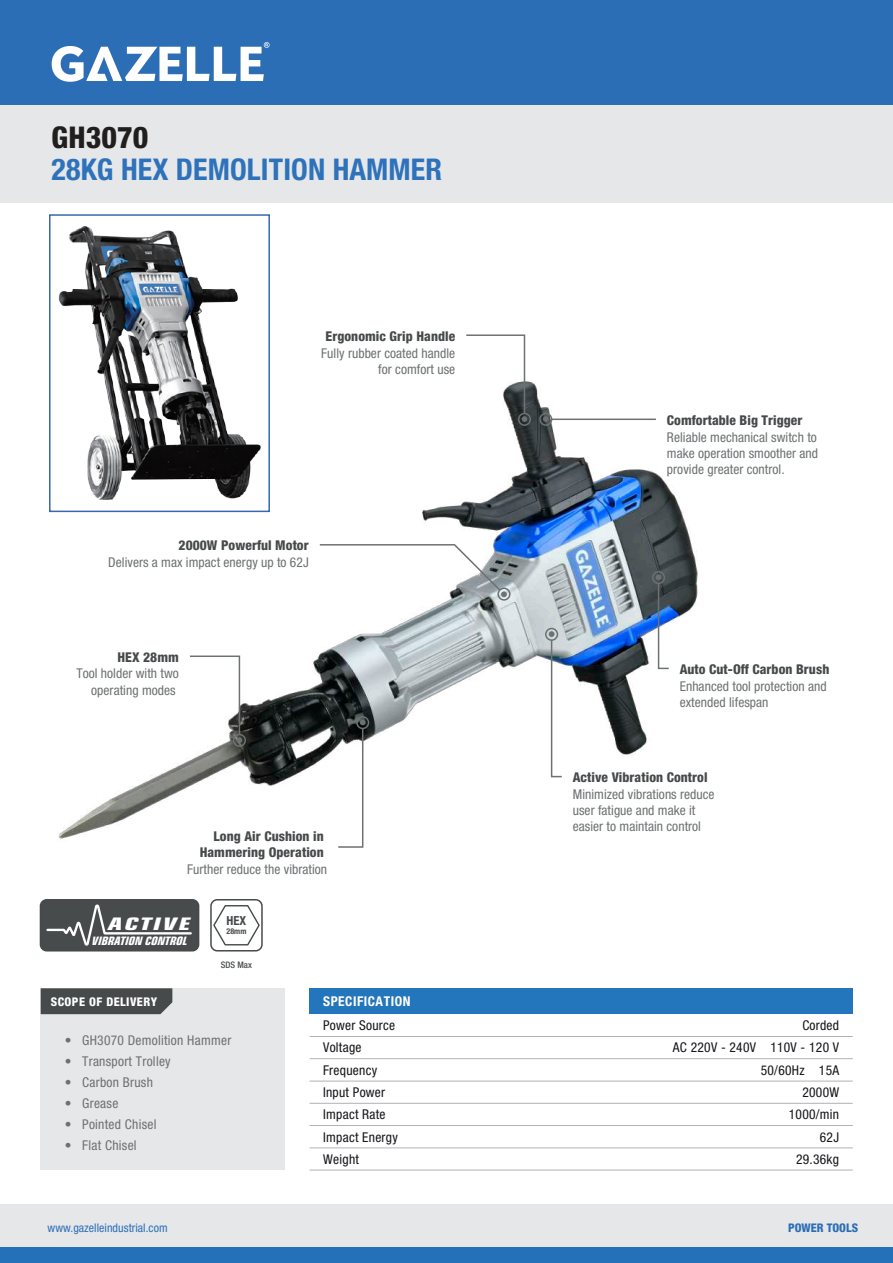
<style>
.page{position:relative;width:893px;height:1263px;background:#fff}
.page>*{position:absolute;margin:0;border:0;box-sizing:border-box;transform-origin:0 0}
.t1{font:700 condensed 30px "Helvetica Neue LT Std";letter-spacing:.005em;color:#2d72ba}
.t2{font:800 condensed 30px "Helvetica Neue LT Std";letter-spacing:.005em;color:#211e1e}
.t3{font:italic 700 condensed 17.25px "Square 721 BT";color:#fff;scale:1.62 1}
.t4{font:condensed 13.5px/16.2px "Helvetica Neue LT Std";letter-spacing:.005em;color:#6d7172;text-align:right}
.t5{font:800 condensed 13.5px/16.2px "Helvetica Neue LT Std";letter-spacing:.005em;color:#464a4b;text-align:right}
.t6{font:condensed 13.5px "Helvetica Neue LT Std";letter-spacing:.02em;color:#16151a}
.t7{font:700 condensed 13.5px "Helvetica Neue LT Std";letter-spacing:.04em;color:#fff}
.t8{font:700 condensed 12.45px "Helvetica Neue LT Pro";color:#474a4c}
.t9{font:800 condensed 12px "Helvetica Neue LT Std";letter-spacing:.04em;color:#fff}
.t10{font:condensed 11.85px "Helvetica Neue LT Std";letter-spacing:.005em;color:#2c6eb6}
.t11{font:800 condensed 11.85px "Helvetica Neue LT Std";letter-spacing:.005em;color:#2c6eb6}
.t12{font:italic 700 condensed 11.55px "Square 721 BT";color:#fff;scale:1.04 1}
.t13{font:500 condensed 9px "Helvetica Neue LT Pro";color:#474a4c}
.t14{font:700 condensed 7.95px "Helvetica Neue LT Pro";color:#474a4c}
</style>
<div class="page">
<div style="left:0;top:1204px;width:893px;height:43px;background:#e6e7e9"></div>
<div style="left:0;top:1247px;width:893px;height:16px;background:#2571b9"></div>
<div style="left:0;top:105px;width:893px;height:98px;background:#e6e7e9"></div>
<div style="left:0;top:0;width:893px;height:105px;background:#2c6eb6"></div>
<svg style="left:52px;top:42px;width:218px;height:40px"></svg>
<div style="left:310px;top:988px;width:543px;height:26px;background:#2375bc"></div>
<hr style="left:310px;top:1036px;width:543px;height:1px;background:#b0b3b3">
<hr style="left:310px;top:1058px;width:543px;height:1px;background:#b0b3b3">
<hr style="left:310px;top:1081px;width:543px;height:1px;background:#b0b3b3">
<hr style="left:310px;top:1103px;width:543px;height:1px;background:#b0b3b3">
<hr style="left:310px;top:1125px;width:543px;height:1px;background:#b0b3b3">
<hr style="left:310px;top:1170px;width:543px;height:1px;background:#b0b3b3">
<hr style="left:310px;top:1148px;width:543px;height:1px;background:#b0b3b3">
<div style="left:41px;top:988px;width:244px;height:182px;background:#e6e7e9"></div>
<div style="left:41px;top:988px;width:131px;height:26px;background:#464a4b"></div>
<img style="left:49px;top:381px;width:649px;height:458px">
<svg style="left:318px;top:543px;width:189px;height:54px"></svg>
<div style="left:497px;top:587px;width:14px;height:14px;border:2px solid #6d7172;border-radius:50%"></div>
<svg style="left:465px;top:334px;width:62px;height:88px"></svg>
<div style="left:518px;top:413px;width:13px;height:13px;border:2px solid #6d7172;border-radius:50%"></div>
<svg style="left:188px;top:655px;width:54px;height:88px"></svg>
<div style="left:233px;top:734px;width:13px;height:13px;border:2px solid #6d7172;border-radius:50%"></div>
<svg style="left:549px;top:631px;width:14px;height:147px"></svg>
<div style="left:545px;top:628px;width:13px;height:13px;border:2px solid #6d7172;border-radius:50%"></div>
<svg style="left:337px;top:719px;width:29px;height:129px"></svg>
<div style="left:356px;top:716px;width:13px;height:13px;border:2px solid #6d7172;border-radius:50%"></div>
<hr style="left:552px;top:418px;width:104px;height:2px;background:#6d7172">
<svg style="left:543px;top:416px;width:6px;height:6px"></svg>
<div style="left:539px;top:413px;width:13px;height:13px;border:2px solid #6d7172;border-radius:50%"></div>
<svg style="left:656px;top:574px;width:14px;height:96px"></svg>
<div style="left:652px;top:571px;width:13px;height:13px;border:2px solid #6d7172;border-radius:50%"></div>
<div style="left:210px;top:899px;width:53px;height:52px;border:2px solid #474a4c;border-radius:6px"></div>
<svg style="left:212px;top:904px;width:49px;height:42px"></svg>
<div style="left:40px;top:900px;width:159px;height:51px;background:#474b4c;border-radius:6px"></div>
<div style="left:40px;top:899px;width:159px;height:52px;border:2px solid #474a4c;border-radius:6px"></div>
<svg style="left:46px;top:904px;width:146px;height:42px"></svg>
<img style="left:58px;top:227px;width:203px;height:273px">
<div style="left:49px;top:214px;width:221px;height:298px;border:2px solid #3767b2"></div>
<h1 class="t2" style="left:52px;top:119px;width:98px">GH3070</h1>
<h1 class="t1" style="left:52px;top:151px;width:392px">28KG HEX DEMOLITION HAMMER</h1>
<p class="t5" style="left:326px;top:327px;width:131px">Ergonomic Grip Handle</p>
<p class="t4" style="left:321px;top:345px;width:136px">Fully rubber coated handle for comfort use</p>
<p class="t5" style="left:179px;top:537px;width:132px">2000W Powerful Motor</p>
<p class="t4" style="left:108px;top:554px;width:202px">Delivers a max impact energy up to 62J</p>
<p class="t5" style="left:117px;top:648px;width:63px">HEX 28mm</p>
<p class="t4" style="left:76px;top:665px;width:104px">Tool holder with two operating modes</p>
<p class="t5" style="left:200px;top:828px;width:125px">Long Air Cushion in<br>Hammering Operation</p>
<p class="t4" style="left:187px;top:861px;width:142px">Further reduce the vibration</p>
<p class="t3" style="left:107px;top:914px;width:56px">ACTIVE</p>
<p class="t12" style="left:91px;top:934px;width:96px">VIBRATION CONTROL</p>
<p class="t8" style="left:227px;top:913px;width:21px">HEX</p>
<p class="t14" style="left:227px;top:926px;width:21px">28mm</p>
<p class="t13" style="left:221px;top:959px;width:33px">SDS Max</p>
<p class="t5" style="left:667px;top:412px;width:137px">Comfortable Big Trigger</p>
<p class="t4" style="left:667px;top:429px;width:153px;text-align:justify">Reliable mechanical switch to make operation smoother and provide greater control.</p>
<p class="t5" style="left:680px;top:661px;width:151px">Auto Cut-Off Carbon Brush</p>
<p class="t4" style="left:680px;top:678px;width:148px;text-align:left">Enhanced tool protection and extended lifespan</p>
<p class="t5" style="left:573px;top:769px;width:136px">Active Vibration Control</p>
<p class="t4" style="left:573px;top:786px;width:143px;text-align:left">Minimized vibrations reduce user fatigue and make it easier to maintain control</p>
<p class="t9" style="left:51px;top:994px;width:108px">SCOPE OF DELIVERY</p>
<p class="t4" style="left:65px;top:1032px;width:168px">• GH3070 Demolition Hammer</p>
<p class="t4" style="left:65px;top:1053px;width:108px">• Transport Trolley</p>
<p class="t4" style="left:65px;top:1074px;width:90px">• Carbon Brush</p>
<p class="t4" style="left:65px;top:1095px;width:55px">• Grease</p>
<p class="t4" style="left:65px;top:1116px;width:93px">• Pointed Chisel</p>
<p class="t4" style="left:65px;top:1137px;width:73px">• Flat Chisel</p>
<p class="t7" style="left:323px;top:993px;width:89px">SPECIFICATION</p>
<p class="t6" style="left:323px;top:1018px;width:74px">Power Source</p>
<p class="t6" style="left:802px;top:1018px;width:38px">Corded</p>
<p class="t6" style="left:323px;top:1040px;width:40px">Voltage</p>
<p class="t6" style="left:673px;top:1040px;width:168px">AC 220V - 240V 110V - 120 V</p>
<p class="t6" style="left:323px;top:1062px;width:56px">Frequency</p>
<p class="t6" style="left:761px;top:1062px;width:80px">50/60Hz 15A</p>
<p class="t6" style="left:323px;top:1084px;width:64px">Input Power</p>
<p class="t6" style="left:802px;top:1084px;width:38px">2000W</p>
<p class="t6" style="left:323px;top:1107px;width:64px">Impact Rate</p>
<p class="t6" style="left:789px;top:1107px;width:52px">1000/min</p>
<p class="t6" style="left:323px;top:1151px;width:37px">Weight</p>
<p class="t6" style="left:796px;top:1151px;width:45px">29.36kg</p>
<p class="t6" style="left:323px;top:1129px;width:76px">Impact Energy</p>
<p class="t6" style="left:820px;top:1129px;width:21px">62J</p>
<p class="t10" style="left:48px;top:1221px;width:122px">www.gazelleindustrial.com</p>
<p class="t11" style="left:788px;top:1221px;width:72px">POWER TOOLS</p>
</div>
